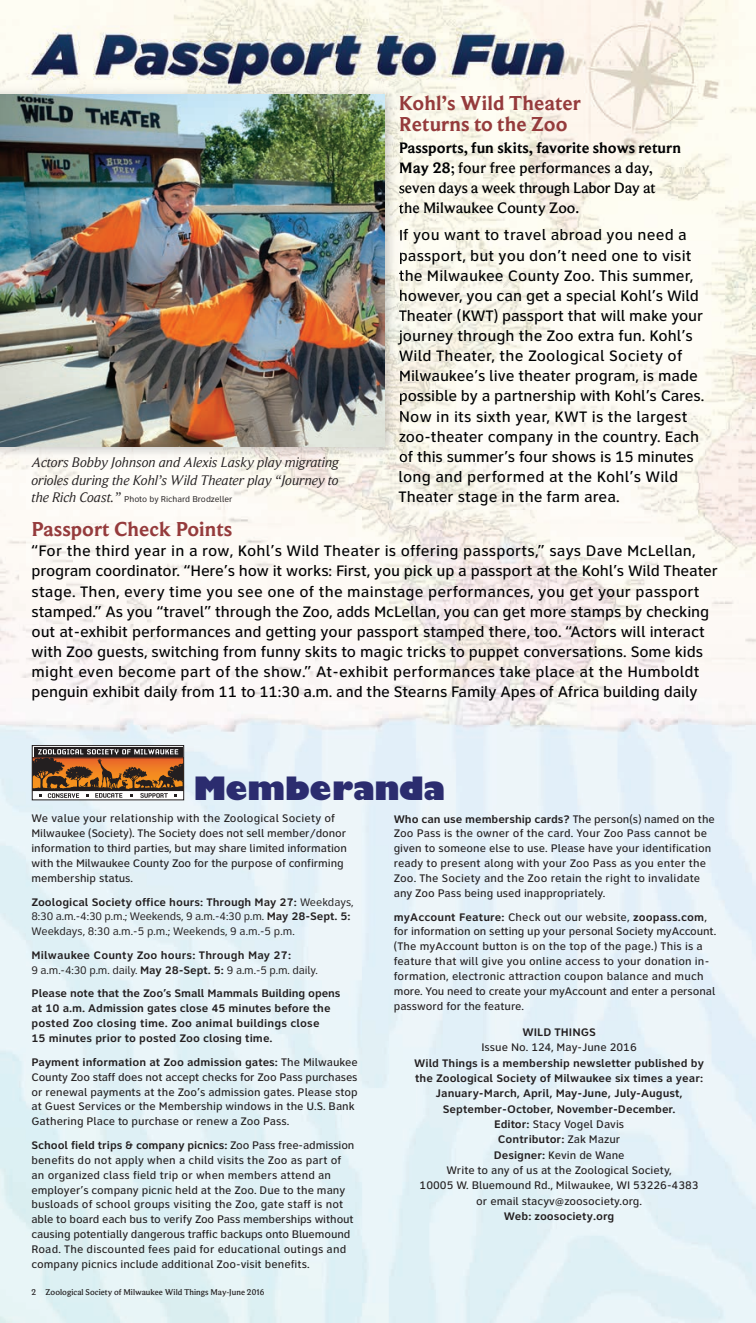
<style>
.page{position:relative;width:756px;height:1323px;background:#fff}
.page>*{position:absolute;margin:0;border:0;box-sizing:border-box;transform-origin:0 0}
.t1{font:800 31.5px "Gill Sans";letter-spacing:-.02em;color:#2b2c6f}
.t2{font:700 21px/21px "Beaufort Pro";color:#953b3c}
.t3{font:500 15.75px/20.1px "Clearview ADA";letter-spacing:-.005em;color:#010203}
.t4{font:500 15.75px/20.1px "Beaufort Pro";color:#010203}
.t5{font:italic 14.35px/17.5px "Beaufort Pro";letter-spacing:-.005em;color:#231f20}
.t6{font:500 11.38px/14.9px "Clearview ADA";color:#231f20}
.t7{font:700 11.38px/15.2px "Clearview ADA";color:#231f20}
.t8{font:11.38px/14.9px "Clearview ADA";letter-spacing:-.01em;color:#231f20}
.t9{font:500 8.75px "Beaufort Pro";color:#231f20}
.t10{font:8.75px "Clearview ADA";color:#231f20}
.s1{font-family:"Beaufort Pro";font-style:italic;font-size:14.35px}
.s2{font-weight:700}
.s3{font-weight:400}
.s4{font-weight:500}
</style>
<div class="page">
<img style="left:0;top:0;width:756px;height:1323px">
<div style="left:32px;top:745px;width:152px;height:55px;border:1px solid #231f20"></div>
<div style="left:34px;top:747px;width:148px;height:10px;background:#231f20"></div>
<svg style="left:32px;top:749px;width:152px;height:49px"></svg>
<img style="left:0;top:81px;width:402px;height:384px">
<img style="left:399px;top:95px;width:3px;height:16px">
<img style="left:399px;top:116px;width:3px;height:15px">
<svg style="left:399px;top:142px;width:3px;height:13px"></svg>
<svg style="left:399px;top:162px;width:3px;height:13px"></svg>
<svg style="left:399px;top:184px;width:3px;height:11px"></svg>
<svg style="left:399px;top:202px;width:3px;height:12px"></svg>
<svg style="left:400px;top:229px;width:2px;height:13px"></svg>
<svg style="left:400px;top:251px;width:2px;height:13px"></svg>
<svg style="left:399px;top:270px;width:3px;height:11px"></svg>
<svg style="left:400px;top:290px;width:2px;height:12px"></svg>
<img style="left:399px;top:309px;width:3px;height:14px">
<img style="left:398px;top:330px;width:4px;height:15px">
<svg style="left:399px;top:350px;width:3px;height:13px"></svg>
<svg style="left:400px;top:370px;width:2px;height:12px"></svg>
<svg style="left:400px;top:392px;width:2px;height:13px"></svg>
<svg style="left:400px;top:411px;width:2px;height:12px"></svg>
<svg style="left:399px;top:433px;width:3px;height:11px"></svg>
<svg style="left:400px;top:453px;width:2px;height:9px"></svg>
<img style="left:0;top:94px;width:385px;height:352px">
<p class="t5" style="left:32px;top:455px;width:309px">Actors Bobby Johnson and Alexis Lasky play migrating orioles during the Kohl’s Wild Theater play “Journey to</p>
<p class="t10" style="left:32px;top:497px;width:202px"><span class="s1">the Rich Coast.”</span> Photo by Richard Brodzeller</p>
<h2 class="t2" style="left:399px;top:94px;width:184px">Kohl’s Wild Theater<br>Returns to the Zoo</h2>
<h3 class="t4" style="left:399px;top:139px;width:284px"><span class="s2">Passports, fun skits, favorite shows return May 28</span>; four free performances a day, seven days a week through Labor Day at<br>the Milwaukee County Zoo.</h3>
<p class="t3" style="left:398px;top:227px;width:307px">If you want to travel abroad you need a passport, but you don’t need one to visit the Milwaukee County Zoo. This summer, however, you can get a special Kohl’s Wild Theater (KWT) passport that will make your journey through the Zoo extra fun. Kohl’s Wild Theater, the Zoological Society of Milwaukee’s live theater program, is made possible by a partnership with Kohl’s Cares.<br>Now in its sixth year, KWT is the largest zoo-theater company in the country. Each of this summer’s four shows is 15 minutes long and performed at the Kohl’s Wild Theater stage in the farm area.</p>
<h2 class="t2" style="left:32px;top:521px;width:202px">Passport Check Points</h2>
<p class="t3" style="left:32px;top:543px;width:688px">“For the third year in a row, Kohl’s Wild Theater is offering passports,” says Dave McLellan, program coordinator. “Here’s how it works: First, you pick up a passport at the Kohl’s Wild Theater stage. Then, every time you see one of the mainstage performances, you get your passport stamped.” As you “travel” through the Zoo, adds McLellan, you can get more stamps by checking out at-exhibit performances and getting your passport stamped there, too. “Actors will interact with Zoo guests, switching from funny skits to magic tricks to puppet conversations. Some kids might even become part of the show.” At-exhibit performances take place at the Humboldt penguin exhibit daily from 11 to 11:30 a.m. and the Stearns Family Apes of Africa building daily</p>
<h1 class="t1" style="left:194px;top:771px;width:253px">Memberanda</h1>
<p class="t6" style="left:32px;top:813px;width:317px">We value your relationship with the Zoological Society of Milwaukee (Society). The Society does not sell member/donor information to third parties, but may share limited information with the Milwaukee County Zoo for the purpose of confirming membership status.</p>
<p class="t8" style="left:32px;top:896px;width:324px"><span class="s2">Zoological Society office hours: Through May 27:</span> Weekdays,<br>8:30 a.m.-4:30 p.m.; Weekends, 9 a.m.-4:30 p.m. <span class="s2">May 28-Sept. 5:<br></span>Weekdays, 8:30 a.m.-5 p.m.; Weekends, 9 a.m.-5 p.m.</p>
<p class="t7" style="left:32px;top:949px;width:288px">Milwaukee County Zoo hours: Through May 27:<br><span class="s3">9 a.m.-4:30 p.m. daily.</span> May 28-Sept. 5: <span class="s3">9 a.m.-5 p.m. daily.</span></p>
<p class="t7" style="left:32px;top:988px;width:311px">Please note that the Zoo’s Small Mammals Building opens at 10 a.m. Admission gates close 45 minutes before the posted Zoo closing time. Zoo animal buildings close<br>15 minutes prior to posted Zoo closing time.</p>
<p class="t6" style="left:32px;top:1056px;width:328px"><span class="s2">Payment information at Zoo admission gates:</span> The Milwaukee County Zoo staff does not accept checks for Zoo Pass purchases or renewal payments at the Zoo’s admission gates. Please stop at Guest Services or the Membership windows in the U.S. Bank Gathering Place to purchase or renew a Zoo Pass.</p>
<p class="t6" style="left:32px;top:1139px;width:325px"><span class="s2">School field trips &amp; company picnics:</span> Zoo Pass free-admission benefits do not apply when a child visits the Zoo as part of an organized class field trip or when members attend an employer’s company picnic held at the Zoo. Due to the many busloads of school groups visiting the Zoo, gate staff is not able to board each bus to verify Zoo Pass memberships without causing potentially dangerous traffic backups onto Bluemound Road. The discounted fees paid for educational outings and company picnics include additional Zoo-visit benefits.</p>
<p class="t9" style="left:32px;top:1289px;width:234px">2 Zoological Society of Milwaukee Wild Things May-June 2016</p>
<p class="t6" style="left:394px;top:813px;width:323px"><span class="s2">Who can use membership cards?</span> The person(s) named on the Zoo Pass is the owner of the card. Your Zoo Pass cannot be given to someone else to use. Please have your identification ready to present along with your Zoo Pass as you enter the Zoo. The Society and the Zoo retain the right to invalidate any Zoo Pass being used inappropriately.</p>
<p class="t6" style="left:394px;top:911px;width:324px"><span class="s2">myAccount Feature:</span> Check out our website, <span class="s2">zoopass.com</span>, for information on setting up your personal Society myAccount. (The myAccount button is on the top of the page.) This is a feature that will give you online access to your donation in&shy;formation, electronic attraction coupon balance and much more. You need to create your myAccount and enter a personal password for the feature.</p>
<p class="t7" style="left:522px;top:1026px;width:75px">WILD THINGS</p>
<p class="t6" style="left:481px;top:1042px;width:157px">Issue No. 124, May-June 2016</p>
<p class="t7" style="left:414px;top:1057px;width:291px;text-align:center">Wild Things is a membership newsletter published by the Zoological Society of Milwaukee six times a year:<br>January-March, April, May-June, July-August, September-October, November-December.<br>Editor: <span class="s4">Stacy Vogel Davis<br></span>Contributor: <span class="s4">Zak Mazur<br></span>Designer: <span class="s4">Kevin de Wane<br>Write to any of us at the Zoological Society,<br>10005 W. Bluemound Rd., Milwaukee, WI 53226-4383 or email stacyv@zoosociety.org.</span></p>
<p class="t7" style="left:504px;top:1210px;width:112px">Web: zoosociety.org</p>
</div>
